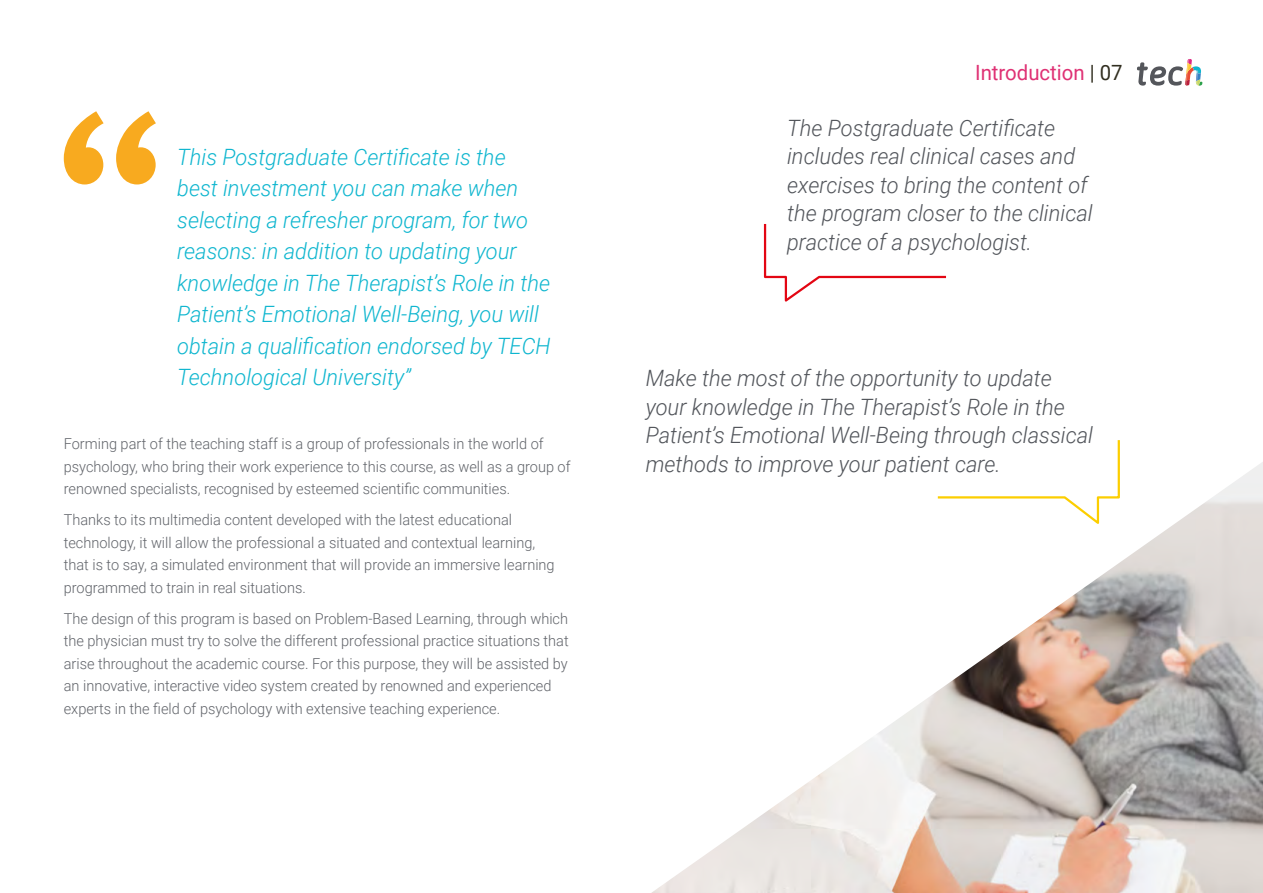
<style>
.page{position:relative;width:1263px;height:893px;background:#fff}
.page>*{position:absolute;margin:0;border:0;box-sizing:border-box;transform-origin:0 0}
.t1{font:italic 300 22.5px/28.5px "Roboto";color:#52555b}
.t2{font:italic 300 22.5px/31.5px "Roboto";color:#0fb6cf}
.t3{font:21px "Roboto";color:#df3174}
.t4{font:300 15px/22.5px "Roboto";color:#61646a}
.s1{color:#312e20}
</style>
<div class="page">
<svg style="left:64px;top:111px;width:92px;height:73px"></svg>
<svg style="left:763px;top:224px;width:183px;height:78px"></svg>
<img style="left:651px;top:461px;width:612px;height:432px">
<svg style="left:1137px;top:59px;width:65px;height:27px"></svg>
<p class="t2" style="left:177px;top:140px;width:375px">This Postgraduate Certificate is the best investment you can make when selecting a refresher program, for two reasons: in addition to updating your knowledge in The Therapist’s Role in the Patient’s Emotional Well-Being, you will obtain a qualification endorsed by TECH Technological University”</p>
<p class="t4" style="left:64px;top:432px;width:508px">Forming part of the teaching staff is a group of professionals in the world of psychology, who bring their work experience to this course, as well as a group of renowned specialists, recognised by esteemed scientific communities.</p>
<p class="t4" style="left:64px;top:508px;width:492px">Thanks to its multimedia content developed with the latest educational technology, it will allow the professional a situated and contextual learning, that is to say, a simulated environment that will provide an immersive learning programmed to train in real situations.</p>
<p class="t4" style="left:64px;top:607px;width:506px">The design of this program is based on Problem-Based Learning, through which the physician must try to solve the different professional practice situations that arise throughout the academic course. For this purpose, they will be assisted by an innovative, interactive video system created by renowned and experienced experts in the field of psychology with extensive teaching experience.</p>
<h2 class="t3" style="left:975px;top:57px;width:149px">Introduction <span class="s1">| 07</span></h2>
<h1 class="t1" style="left:787px;top:112px;width:307px">The Postgraduate Certificate includes real clinical cases and exercises to bring the content of the program closer to the clinical practice of a psychologist.</h1>
<h1 class="t1" style="left:646px;top:363px;width:449px">Make the most of the opportunity to update your knowledge in The Therapist’s Role in the Patient’s Emotional Well-Being through classical methods to improve your patient care.</h1>
</div>
